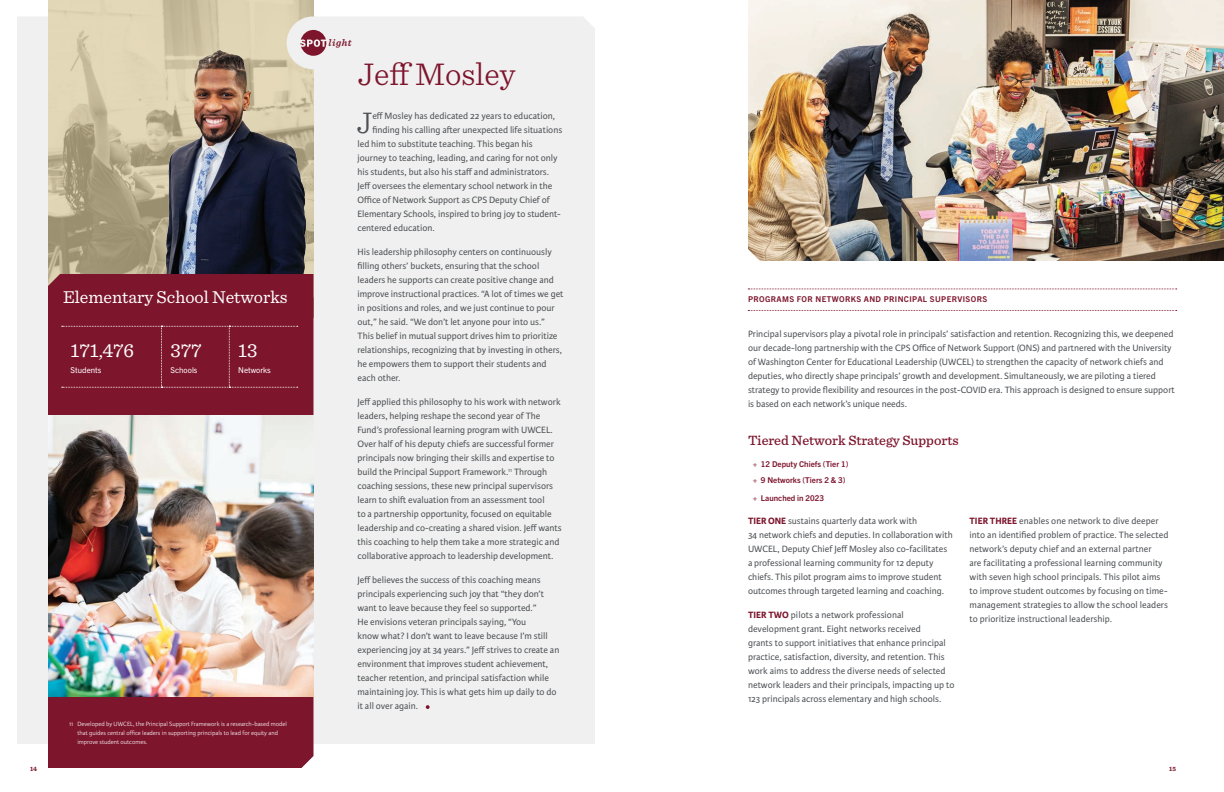
<style>
.page{position:relative;width:1224px;height:792px;background:#fff}
.page>*{position:absolute;margin:0;border:0;box-sizing:border-box;transform-origin:0 0}
.t1{font:300 33px "Sentinel";color:#7d152c}
.t2{font:300 31.4px "Sentinel";color:#4d5154}
.t3{font:20px "Sentinel";letter-spacing:-.005em;color:#fff}
.t4{font:18px "Sentinel";color:#fff}
.t5{font:500 14px "Sentinel";color:#7d152c}
.t6{font:italic 600 10px "Sentinel";letter-spacing:.05em;color:#7d152c}
.t7{font:9.8px/14px "Karmina Sans";color:#4d5154}
.t8{font:700 8px/16px "Trade Gothic Next LT Pro";letter-spacing:.01em;color:#7d152c}
.t9{font:700 8px "Trade Gothic Next LT Pro";letter-spacing:.05em;color:#7d152c}
.t10{font:8px "Trade Gothic Next LT Pro";color:#fff}
.t11{font:300 6.5px/9px "Karmina Sans";color:#fff}
.t12{font:700 6.5px "Sentinel";color:#7d152c}
.s1{font-weight:700;color:#7d152c}
</style>
<div class="page">
<img style="left:748px;top:0;width:476px;height:261px">
<div style="left:17px;top:17px;width:578px;height:727px;background:#f0f0f0"></div>
<img style="left:48px;top:0;width:266px;height:274px">
<div style="left:287px;top:16px;width:53px;height:53px;background:#f0f0f0;border-radius:50%"></div>
<img style="left:145px;top:43px;width:160px;height:231px">
<div style="left:48px;top:274px;width:266px;height:494px;background:#7d152c"></div>
<img style="left:48px;top:415px;width:266px;height:282px">
<svg style="left:748px;top:289px;width:429px;height:1px"></svg>
<svg style="left:748px;top:310px;width:429px;height:1px"></svg>
<svg style="left:300px;top:30px;width:26px;height:26px"></svg>
<div style="left:62px;top:326px;width:236px;height:62px;background:#7d152c"></div>
<svg style="left:426px;top:705px;width:4px;height:4px"></svg>
<h3 class="t4" style="left:63px;top:284px;width:226px">Elementary School Networks</h3>
<h3 class="t3" style="left:70px;top:335px;width:65px">171,476</h3>
<p class="t10" style="left:70px;top:364px;width:32px">Students</p>
<h3 class="t3" style="left:170px;top:335px;width:33px">377</h3>
<p class="t10" style="left:170px;top:364px;width:29px">Schools</p>
<h3 class="t3" style="left:238px;top:335px;width:21px">13</h3>
<p class="t10" style="left:238px;top:364px;width:34px">Networks</p>
<p class="t11" style="left:77px;top:720px;width:211px;text-indent:-8px">11 Developed by UWCEL, the Principal Support Framework is a research-based model that guides central office leaders in supporting principals to lead for equity and improve student outcomes.</p>
<p class="t6" style="left:329px;top:35px;width:25px">light</p>
<h1 class="t1" style="left:358px;top:49px;width:160px">Jeff Mosley</h1>
<h2 class="t2" style="left:356px;top:99px;width:17px">J</h2>
<p class="t7" style="left:372px;top:109px;width:184px">eff Mosley has dedicated 22 years to education,</p>
<p class="t7" style="left:372px;top:123px;width:191px">finding his calling after unexpected life situations</p>
<p class="t7" style="left:358px;top:137px;width:177px">led him to substitute teaching. This began his</p>
<p class="t7" style="left:358px;top:151px;width:202px">journey to teaching, leading, and caring for not only</p>
<p class="t7" style="left:358px;top:165px;width:193px">his students, but also his staff and administrators.</p>
<p class="t7" style="left:358px;top:179px;width:196px">Jeff oversees the elementary school network in the</p>
<p class="t7" style="left:358px;top:193px;width:194px">Office of Network Support as CPS Deputy Chief of</p>
<p class="t7" style="left:358px;top:207px;width:205px">Elementary Schools, inspired to bring joy to student-</p>
<p class="t7" style="left:358px;top:221px;width:79px">centered education.</p>
<p class="t7" style="left:358px;top:245px;width:208px">His leadership philosophy centers on continuously filling others’ buckets, ensuring that the school leaders he supports can create positive change and improve instructional practices. “A lot of times we get in positions and roles, and we just continue to pour out,” he said. “We don’t let anyone pour into us.” This belief in mutual support drives him to prioritize relationships, recognizing that by investing in others, he empowers them to support their students and each other.</p>
<p class="t7" style="left:358px;top:395px;width:206px">Jeff applied this philosophy to his work with network leaders, helping reshape the second year of The Fund’s professional learning program with UWCEL.<br>Over half of his deputy chiefs are successful former principals now bringing their skills and expertise to build the Principal Support Framework.<sup>11</sup> Through coaching sessions, these new principal supervisors learn to shift evaluation from an assessment tool<br>to a partnership opportunity, focused on equitable leadership and co-creating a shared vision. Jeff wants this coaching to help them take a more strategic and collaborative approach to leadership development.</p>
<p class="t7" style="left:358px;top:573px;width:203px">Jeff believes the success of this coaching means principals experiencing such joy that “they don’t want to leave because they feel so supported.”<br>He envisions veteran principals saying, “You<br>know what? I don’t want to leave because I’m still experiencing joy at 34 years.” Jeff strives to create an environment that improves student achievement, teacher retention, and principal satisfaction while maintaining joy. This is what gets him up daily to do it all over again.</p>
<p class="t9" style="left:748px;top:294px;width:241px">PROGRAMS FOR NETWORKS AND PRINCIPAL SUPERVISORS</p>
<p class="t7" style="left:748px;top:327px;width:428px">Principal supervisors play a pivotal role in principals’ satisfaction and retention. Recognizing this, we deepened our decade-long partnership with the CPS Office of Network Support (ONS) and partnered with the University of Washington Center for Educational Leadership (UWCEL) to strengthen the capacity of network chiefs and deputies, who directly shape principals’ growth and development. Simultaneously, we are piloting a tiered strategy to provide flexibility and resources in the post-COVID era. This approach is designed to ensure support is based on each network’s unique needs.</p>
<h3 class="t5" style="left:748px;top:430px;width:212px">Tiered Network Strategy Supports</h3>
<p class="t8" style="left:753px;top:456px;width:97px">+ 12 Deputy Chiefs (Tier 1) + 9 Networks (Tiers 2 &amp; 3)</p>
<p class="t8" style="left:753px;top:490px;width:72px">+ Launched in 2023</p>
<p class="t7" style="left:748px;top:514px;width:206px"><span class="s1">TIER ONE</span> sustains quarterly data work with<br>34 network chiefs and deputies. In collaboration with UWCEL, Deputy Chief Jeff Mosley also co-facilitates a professional learning community for 12 deputy chiefs. This pilot program aims to improve student outcomes through targeted learning and coaching.</p>
<p class="t7" style="left:748px;top:608px;width:208px"><span class="s1">TIER TWO</span> pilots a network professional development grant. Eight networks received<br>grants to support initiatives that enhance principal practice, satisfaction, diversity, and retention. This work aims to address the diverse needs of selected network leaders and their principals, impacting up to 123 principals across elementary and high schools.</p>
<p class="t7" style="left:970px;top:514px;width:200px"><span class="s1">TIER THREE</span> enables one network to dive deeper into an identified problem of practice. The selected network’s deputy chief and an external partner<br>are facilitating a professional learning community with seven high school principals. This pilot aims to improve student outcomes by focusing on time&shy;management strategies to allow the school leaders to prioritize instructional leadership.</p>
<p class="t12" style="left:30px;top:763px;width:9px">14</p>
<p class="t12" style="left:1169px;top:763px;width:8px">15</p>
</div>
